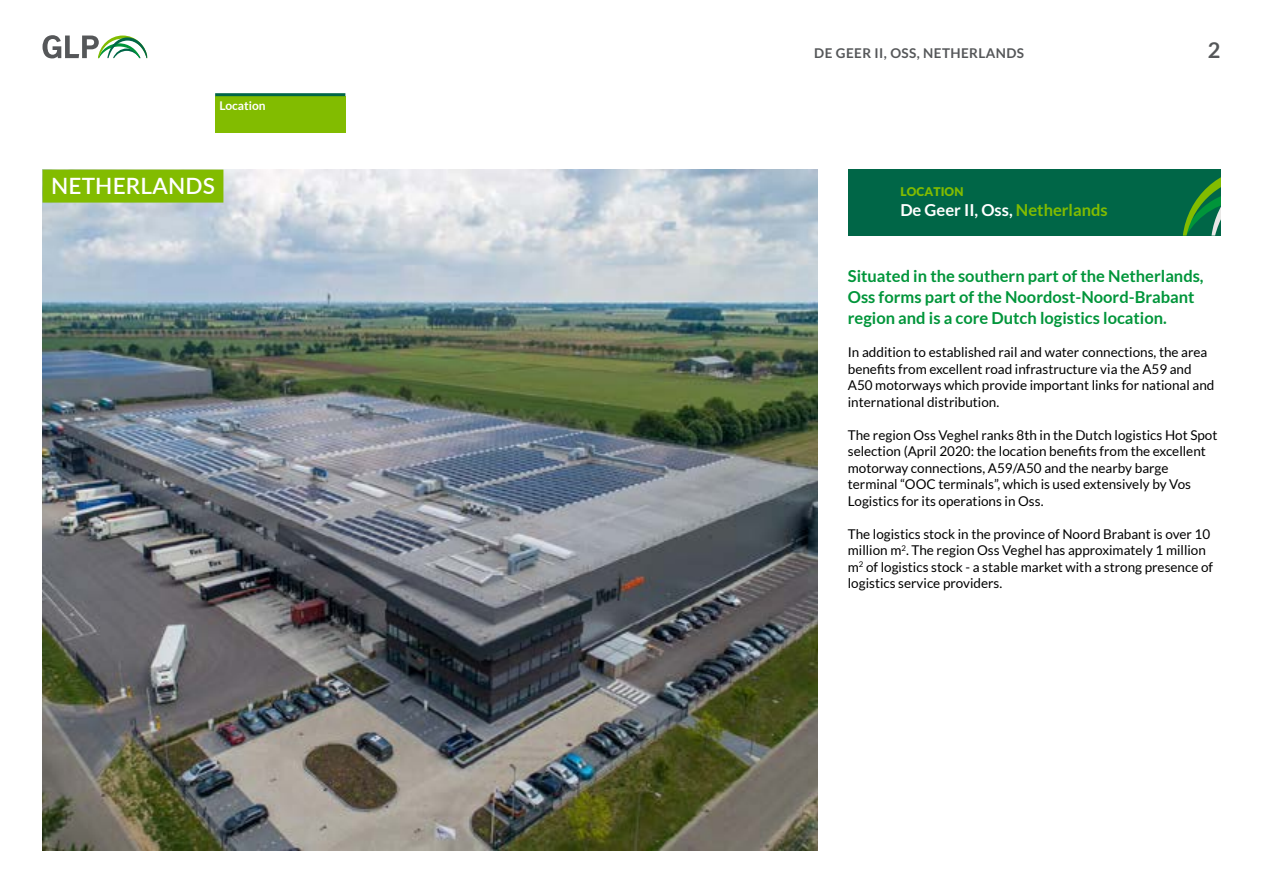
<style>
.page{position:relative;width:1263px;height:893px;background:#fff}
.page>*{position:absolute;margin:0;border:0;box-sizing:border-box;transform-origin:0 0}
.t1{font:600 22.5px "Lato";letter-spacing:.01em;color:#fff}
.t2{font:700 21.75px "Lato";color:#555759}
.t3{font:700 16.5px/21px "Lato";color:#00953a}
.t4{font:700 16.5px "Lato";color:#fff}
.t5{font:13.5px/16.5px "Lato";color:#000}
.t6{font:700 13.5px "Lato";letter-spacing:.03em;color:#555759}
.t7{font:900 12px "Lato";letter-spacing:.01em;color:#82bc00}
.t8{font:700 12px "Lato";color:#fff}
.s1{color:#82bc00}
</style>
<div class="page">
<div style="left:848px;top:170px;width:372px;height:66px;background:#006647"></div>
<img style="left:43px;top:170px;width:775px;height:680px">
<svg style="left:1183px;top:178px;width:37px;height:58px"></svg>
<div style="left:43px;top:170px;width:180px;height:33px;background:#82bc00"></div>
<svg style="left:43px;top:35px;width:104px;height:23px"></svg>
<div style="left:215px;top:96px;width:130px;height:36px;background:#82bc00"></div>
<hr style="left:215px;top:93px;width:130px;height:3px;background:#006647">
<p class="t8" style="left:219px;top:99px;width:48px">Location</p>
<p class="t6" style="left:814px;top:46px;width:211px">DE GEER II, OSS, NETHERLANDS</p>
<h2 class="t2" style="left:1208px;top:38px;width:14px">2</h2>
<h1 class="t1" style="left:51px;top:170px;width:166px">NETHERLANDS</h1>
<p class="t7" style="left:900px;top:185px;width:65px">LOCATION</p>
<p class="t4" style="left:900px;top:200px;width:209px">De Geer II, Oss, <span class="s1">Netherlands</span></p>
<p class="t3" style="left:848px;top:265px;width:357px">Situated in the southern part of the Netherlands,<br>Oss forms part of the Noordost-Noord-Brabant region and is a core Dutch logistics location.</p>
<p class="t5" style="left:848px;top:344px;width:368px">In addition to established rail and water connections, the area benefits from excellent road infrastructure via the A59 and A50 motorways which provide important links for national and international distribution.</p>
<p class="t5" style="left:848px;top:427px;width:371px">The region Oss Veghel ranks 8th in the Dutch logistics Hot Spot selection (April 2020: the location benefits from the excellent motorway connections, A59/A50 and the nearby barge terminal “OOC terminals”, which is used extensively by Vos Logistics for its operations in Oss.</p>
<p class="t5" style="left:848px;top:526px;width:367px">The logistics stock in the province of Noord Brabant is over 10 million m<sup>2</sup>. The region Oss Veghel has approximately 1 million m<sup>2</sup> of logistics stock - a stable market with a strong presence of logistics service providers.</p>
</div>
